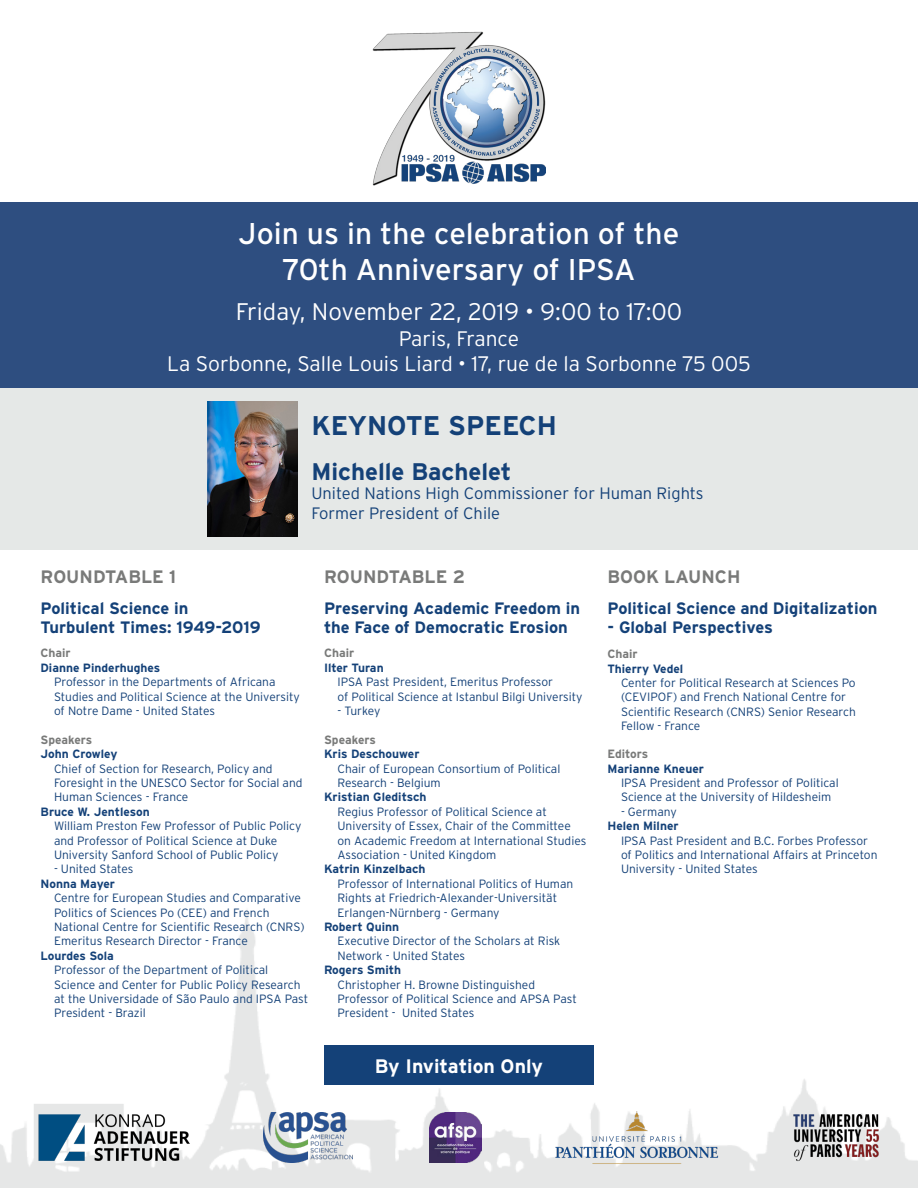
<style>
.page{position:relative;width:918px;height:1188px;background:#fff}
.page>*{position:absolute;margin:0;border:0;box-sizing:border-box;transform-origin:0 0}
.t1{font:30px "Interstate";color:#fff}
.t2{font:700 27px "Interstate";color:#144178}
.t3{font:300 24px "Interstate";color:#fff}
.t4{font:700 24px "Interstate";color:#144178}
.t5{font:300 21px/25.2px "Interstate";color:#fff;text-align:center}
.t6{font:700 19.5px "Interstate";color:#fff}
.t7{font:700 18px "Interstate";color:#797a79}
.t8{font:700 16.5px/19.5px "Interstate";color:#144178}
.t9{font:300 16.5px/19.8px "Interstate";color:#144178}
.Indent{font:300 12px/14.4px "Interstate";color:#144178}
.Indent-2{font:700 12px/14.4px "Interstate";color:#144178}
.t10{font:700 12px "Interstate";color:#797a79}
.s1{color:#797a79}
</style>
<div class="page">
<div style="left:0;top:378px;width:918px;height:172px;background:#e5e8e7"></div>
<div style="left:0;top:203px;width:918px;height:185px;background:#2e4e80"></div>
<img style="left:372px;top:31px;width:174px;height:155px">
<img style="left:0;top:910px;width:918px;height:278px">
<img style="left:264px;top:1113px;width:89px;height:49px">
<img style="left:429px;top:1113px;width:53px;height:49px">
<img style="left:555px;top:1110px;width:164px;height:58px">
<img style="left:791px;top:1113px;width:90px;height:49px">
<div style="left:324px;top:1046px;width:270px;height:39px;background:#144178"></div>
<img style="left:37px;top:1111px;width:154px;height:53px">
<img style="left:207px;top:401px;width:90px;height:135px">
<p class="t1" style="left:239px;top:217px;width:442px">Join us in the celebration of the</p>
<p class="t1" style="left:282px;top:253px;width:355px">70th Anniversary of IPSA</p>
<p class="t3" style="left:236px;top:298px;width:448px">Friday, November 22, 2019 • 9:00 to 17:00</p>
<p class="t5" style="left:167px;top:325px;width:585px">Paris, France<br>La Sorbonne, Salle Louis Liard • 17, rue de la Sorbonne 75 005</p>
<p class="t2" style="left:311px;top:410px;width:247px">KEYNOTE SPEECH</p>
<p class="t4" style="left:311px;top:458px;width:202px">Michelle Bachelet</p>
<p class="t9" style="left:311px;top:484px;width:394px">United Nations High Commissioner for Human Rights<br>Former President of Chile</p>
<p class="t7" style="left:40px;top:566px;width:137px">ROUNDTABLE 1</p>
<p class="t7" style="left:324px;top:566px;width:142px">ROUNDTABLE 2</p>
<p class="t7" style="left:608px;top:566px;width:134px">BOOK LAUNCH</p>
<p class="t8" style="left:40px;top:598px;width:222px">Political Science in<br>Turbulent Times: 1949-2019</p>
<p class="Indent-2" style="left:40px;top:646px;width:121px"><span class="s1">Chair<br></span>Dianne Pinderhughes</p>
<p class="Indent" style="left:54px;top:675px;width:247px">Professor in the Departments of Africana<br>Studies and Political Science at the University of Notre Dame - United States</p>
<p class="t10" style="left:40px;top:733px;width:53px">Speakers</p>
<p class="Indent-2" style="left:40px;top:747px;width:78px">John Crowley</p>
<p class="Indent" style="left:54px;top:761px;width:250px">Chief of Section for Research, Policy and<br>Foresight in the UNESCO Sector for Social and<br>Human Sciences - France</p>
<p class="Indent-2" style="left:40px;top:804px;width:111px">Bruce W. Jentleson</p>
<p class="Indent" style="left:54px;top:819px;width:249px">William Preston Few Professor of Public Policy and Professor of Political Science at Duke<br>University Sanford School of Public Policy</p>
<p class="Indent" style="left:54px;top:862px;width:81px">- United States</p>
<p class="Indent-2" style="left:40px;top:876px;width:76px">Nonna Mayer</p>
<p class="Indent" style="left:54px;top:891px;width:252px">Centre for European Studies and Comparative Politics of Sciences Po (CEE) and French National Centre for Scientific Research (CNRS)<br>Emeritus Research Director - France</p>
<p class="Indent-2" style="left:40px;top:948px;width:75px">Lourdes Sola</p>
<p class="Indent" style="left:54px;top:963px;width:256px">Professor of the Department of Political Science and Center for Public Policy Research at the Universidade of São Paulo and IPSA Past President - Brazil</p>
<p class="t8" style="left:324px;top:598px;width:258px">Preserving Academic Freedom in the Face of Democratic Erosion</p>
<p class="Indent-2" style="left:324px;top:646px;width:61px"><span class="s1">Chair<br></span>Ilter Turan</p>
<p class="Indent" style="left:338px;top:675px;width:247px">IPSA Past President, Emeritus Professor<br>of Political Science at Istanbul Bilgi University</p>
<p class="Indent" style="left:338px;top:703px;width:45px">- Turkey</p>
<p class="t10" style="left:324px;top:733px;width:53px">Speakers</p>
<p class="Indent-2" style="left:324px;top:747px;width:97px">Kris Deschouwer</p>
<p class="Indent" style="left:338px;top:761px;width:224px">Chair of European Consortium of Political</p>
<p class="Indent" style="left:338px;top:775px;width:105px">Research - Belgium</p>
<p class="Indent-2" style="left:324px;top:790px;width:104px">Kristian Gleditsch</p>
<p class="Indent" style="left:338px;top:804px;width:250px">Regius Professor of Political Science at University of Essex, Chair of the Committee on Academic Freedom at International Studies Association - United Kingdom</p>
<p class="Indent-2" style="left:324px;top:862px;width:103px">Katrin Kinzelbach</p>
<p class="Indent" style="left:338px;top:876px;width:237px">Professor of International Politics of Human<br>Rights at Friedrich-Alexander-Universität<br>Erlangen-Nürnberg - Germany</p>
<p class="Indent-2" style="left:324px;top:919px;width:77px">Robert Quinn</p>
<p class="Indent" style="left:338px;top:934px;width:224px">Executive Director of the Scholars at Risk<br>Network - United States</p>
<p class="Indent-2" style="left:324px;top:963px;width:79px">Rogers Smith</p>
<p class="Indent" style="left:338px;top:977px;width:241px">Christopher H. Browne Distinguished<br>Professor of Political Science and APSA Past<br>President - United States</p>
<p class="t6" style="left:375px;top:1056px;width:170px">By Invitation Only</p>
<p class="t8" style="left:608px;top:598px;width:272px">Political Science and Digitalization</p>
<p class="t8" style="left:608px;top:618px;width:167px">- Global Perspectives</p>
<p class="t10" style="left:608px;top:647px;width:32px">Chair</p>
<p class="Indent-2" style="left:608px;top:661px;width:77px">Thierry Vedel</p>
<p class="Indent" style="left:621px;top:675px;width:236px">Center for Political Research at Sciences Po (CEVIPOF) and French National Centre for Scientific Research (CNRS) Senior Research Fellow - France</p>
<p class="Indent-2" style="left:608px;top:747px;width:98px"><span class="s1">Editors<br></span>Marianne Kneuer</p>
<p class="Indent" style="left:621px;top:775px;width:219px">IPSA President and Professor of Political<br>Science at the University of Hildesheim</p>
<p class="Indent" style="left:621px;top:804px;width:57px">- Germany</p>
<p class="Indent-2" style="left:608px;top:819px;width:73px">Helen Milner</p>
<p class="Indent" style="left:621px;top:833px;width:258px">IPSA Past President and B.C. Forbes Professor of Politics and International Affairs at Princeton<br>University - United States</p>
</div>
